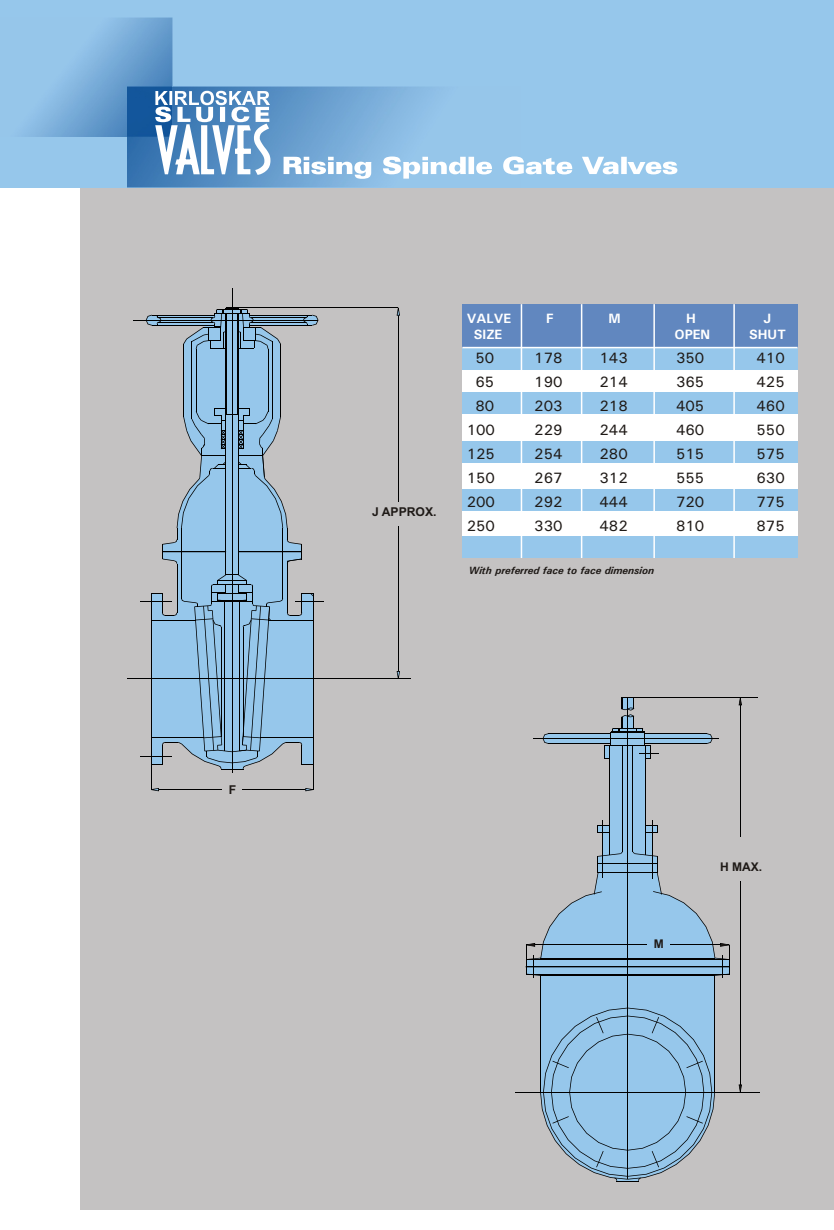
<style>
.page{position:relative;width:834px;height:1230px;background:#fff}
.page>*{position:absolute;margin:0;border:0;box-sizing:border-box;transform-origin:0 0}
.t1{font:15px "Univers";color:#1f1a17}
.t2{font:700 13.5px "Univers";color:#fff}
.t3{font:700 12.15px "Arial";color:#1f1a17}
.t4{font:700 12px "Arial";color:#1f1a17}
.t5{font:italic 700 10.5px "Univers";color:#1f1a17}
</style>
<div class="page">
<div style="left:80px;top:188px;width:753px;height:1021px;background:#c4c2c2"></div>
<div style="left:0;top:0;width:833px;height:188px;background:#96c7eb"></div>
<img style="left:25px;top:18px;width:148px;height:119px">
<img style="left:128px;top:86px;width:302px;height:102px">
<svg style="left:540px;top:734px;width:188px;height:369px"></svg>
<hr style="left:627px;top:697px;width:1px;height:482px;background:#000">
<hr style="left:645px;top:746px;width:1px;height:108px;background:#000">
<hr style="left:632px;top:746px;width:1px;height:106px;background:#000">
<hr style="left:621px;top:746px;width:1px;height:106px;background:#000">
<hr style="left:608px;top:746px;width:1px;height:108px;background:#000">
<svg style="left:596px;top:825px;width:13px;height:8px"></svg>
<svg style="left:738px;top:1084px;width:4px;height:7px"></svg>
<hr style="left:739px;top:918px;width:1px;height:166px;background:#000">
<hr style="left:739px;top:705px;width:1px;height:132px;background:#000">
<svg style="left:738px;top:698px;width:3px;height:7px"></svg>
<hr style="left:632px;top:697px;width:124px;height:1px;background:#000">
<hr style="left:739px;top:881px;width:1px;height:38px;background:#000">
<hr style="left:714px;top:1091px;width:45px;height:1px;background:#000">
<hr style="left:651px;top:820px;width:1px;height:59px;background:#000">
<hr style="left:602px;top:820px;width:1px;height:58px;background:#000">
<svg style="left:646px;top:825px;width:12px;height:8px"></svg>
<hr style="left:533px;top:738px;width:178px;height:1px;background:#000">
<hr style="left:548px;top:733px;width:62px;height:1px;background:#000">
<hr style="left:548px;top:743px;width:62px;height:1px;background:#000">
<svg style="left:540px;top:733px;width:28px;height:11px"></svg>
<svg style="left:601px;top:697px;width:57px;height:62px"></svg>
<svg style="left:686px;top:733px;width:32px;height:11px"></svg>
<hr style="left:644px;top:743px;width:62px;height:1px;background:#000">
<hr style="left:644px;top:733px;width:62px;height:1px;background:#000">
<hr style="left:539px;top:975px;width:1px;height:117px;background:#000">
<hr style="left:714px;top:975px;width:1px;height:117px;background:#000">
<svg style="left:515px;top:1007px;width:199px;height:174px"></svg>
<hr style="left:540px;top:1091px;width:174px;height:1px;background:#000">
<svg style="left:525px;top:851px;width:204px;height:127px"></svg>
<svg style="left:151px;top:314px;width:162px;height:260px"></svg>
<hr style="left:231px;top:288px;width:1px;height:479px;background:#000">
<hr style="left:140px;top:601px;width:31px;height:1px;background:#000">
<hr style="left:181px;top:528px;width:1px;height:70px;background:#000">
<hr style="left:176px;top:563px;width:1px;height:49px;background:#000">
<hr style="left:287px;top:561px;width:1px;height:51px;background:#000">
<hr style="left:282px;top:528px;width:1px;height:70px;background:#000">
<hr style="left:159px;top:322px;width:54px;height:1px;background:#000">
<hr style="left:158px;top:317px;width:55px;height:1px;background:#000">
<hr style="left:152px;top:325px;width:63px;height:1px;background:#000">
<hr style="left:152px;top:315px;width:63px;height:1px;background:#000">
<hr style="left:146px;top:319px;width:91px;height:1px;background:#000">
<hr style="left:397px;top:315px;width:1px;height:186px;background:#000">
<hr style="left:397px;top:526px;width:1px;height:145px;background:#000">
<hr style="left:280px;top:344px;width:1px;height:72px;background:#000">
<hr style="left:272px;top:348px;width:1px;height:54px;background:#000">
<hr style="left:267px;top:349px;width:1px;height:62px;background:#000">
<hr style="left:237px;top:313px;width:1px;height:102px;background:#000">
<hr style="left:238px;top:313px;width:1px;height:95px;background:#000">
<hr style="left:195px;top:349px;width:1px;height:62px;background:#000">
<hr style="left:191px;top:348px;width:1px;height:54px;background:#000">
<hr style="left:183px;top:344px;width:1px;height:72px;background:#000">
<hr style="left:226px;top:313px;width:1px;height:102px;background:#000">
<hr style="left:225px;top:313px;width:1px;height:95px;background:#000">
<hr style="left:140px;top:756px;width:31px;height:1px;background:#000">
<hr style="left:338px;top:678px;width:72px;height:1px;background:#000">
<svg style="left:396px;top:671px;width:4px;height:7px"></svg>
<hr style="left:225px;top:456px;width:1px;height:119px;background:#000">
<hr style="left:238px;top:456px;width:1px;height:119px;background:#000">
<svg style="left:396px;top:308px;width:3px;height:7px"></svg>
<hr style="left:237px;top:307px;width:161px;height:1px;background:#000">
<svg style="left:134px;top:315px;width:38px;height:11px"></svg>
<hr style="left:236px;top:319px;width:82px;height:1px;background:#000">
<hr style="left:249px;top:315px;width:63px;height:1px;background:#000">
<hr style="left:249px;top:325px;width:63px;height:1px;background:#000">
<hr style="left:251px;top:317px;width:54px;height:1px;background:#000">
<svg style="left:291px;top:315px;width:27px;height:11px"></svg>
<hr style="left:251px;top:322px;width:54px;height:1px;background:#000">
<svg style="left:183px;top:307px;width:98px;height:42px"></svg>
<hr style="left:128px;top:678px;width:210px;height:1px;background:#000">
<svg style="left:162px;top:379px;width:140px;height:185px"></svg>
<svg style="left:151px;top:574px;width:172px;height:217px"></svg>
<hr style="left:312px;top:593px;width:1px;height:171px;background:#000">
<hr style="left:260px;top:737px;width:53px;height:1px;background:#000">
<div style="left:462px;top:304px;width:335px;height:246px;background:#fff"></div>
<div style="left:462px;top:536px;width:335px;height:22px;background:#96c7eb"></div>
<svg style="left:283px;top:156px;width:394px;height:23px"></svg>
<div style="left:462px;top:304px;width:335px;height:45px;background:#6187bf"></div>
<svg style="left:155px;top:91px;width:115px;height:84px;background:#97b8d7"></svg>
<div style="left:462px;top:489px;width:335px;height:22px;background:#96c7eb"></div>
<div style="left:462px;top:441px;width:335px;height:22px;background:#96c7eb"></div>
<div style="left:462px;top:392px;width:335px;height:22px;background:#96c7eb"></div>
<div style="left:462px;top:348px;width:335px;height:22px;background:#96c7eb"></div>
<hr style="left:520px;top:304px;width:2px;height:254px;background:#fff">
<hr style="left:580px;top:304px;width:2px;height:254px;background:#fff">
<hr style="left:653px;top:304px;width:1px;height:254px;background:#fff">
<hr style="left:732px;top:304px;width:2px;height:254px;background:#fff">
<hr style="left:462px;top:347px;width:335px;height:1px;background:#fff">
<p class="t3" style="left:229px;top:784px;width:9px">F</p>
<p class="t3" style="left:372px;top:507px;width:66px">J APPROX.</p>
<p class="t2" style="left:466px;top:313px;width:46px">VALVE</p>
<p class="t2" style="left:546px;top:313px;width:9px">F</p>
<p class="t2" style="left:608px;top:313px;width:14px">M</p>
<p class="t2" style="left:685px;top:313px;width:11px">H</p>
<p class="t2" style="left:763px;top:313px;width:9px">J</p>
<p class="t2" style="left:473px;top:330px;width:30px">SIZE</p>
<p class="t2" style="left:674px;top:330px;width:37px">OPEN</p>
<p class="t2" style="left:748px;top:330px;width:38px">SHUT</p>
<p class="t1" style="left:475px;top:352px;width:20px">50</p>
<p class="t1" style="left:534px;top:352px;width:30px">178</p>
<p class="t1" style="left:599px;top:352px;width:30px">143</p>
<p class="t1" style="left:675px;top:352px;width:30px">350</p>
<p class="t1" style="left:756px;top:352px;width:30px">410</p>
<p class="t1" style="left:475px;top:376px;width:20px">65</p>
<p class="t1" style="left:534px;top:376px;width:30px">190</p>
<p class="t1" style="left:599px;top:376px;width:30px">214</p>
<p class="t1" style="left:675px;top:376px;width:30px">365</p>
<p class="t1" style="left:756px;top:376px;width:30px">425</p>
<p class="t1" style="left:475px;top:400px;width:20px">80</p>
<p class="t1" style="left:534px;top:400px;width:30px">203</p>
<p class="t1" style="left:599px;top:400px;width:30px">218</p>
<p class="t1" style="left:675px;top:400px;width:30px">405</p>
<p class="t1" style="left:756px;top:400px;width:30px">460</p>
<p class="t1" style="left:466px;top:424px;width:30px">100</p>
<p class="t1" style="left:534px;top:424px;width:30px">229</p>
<p class="t1" style="left:599px;top:424px;width:30px">244</p>
<p class="t1" style="left:675px;top:424px;width:30px">460</p>
<p class="t1" style="left:756px;top:424px;width:30px">550</p>
<p class="t1" style="left:466px;top:448px;width:30px">125</p>
<p class="t1" style="left:534px;top:448px;width:30px">254</p>
<p class="t1" style="left:599px;top:448px;width:30px">280</p>
<p class="t1" style="left:675px;top:448px;width:30px">515</p>
<p class="t1" style="left:756px;top:448px;width:30px">575</p>
<p class="t1" style="left:466px;top:472px;width:30px">150</p>
<p class="t1" style="left:534px;top:472px;width:30px">267</p>
<p class="t1" style="left:599px;top:472px;width:30px">312</p>
<p class="t1" style="left:675px;top:472px;width:30px">555</p>
<p class="t1" style="left:756px;top:472px;width:30px">630</p>
<p class="t1" style="left:466px;top:496px;width:30px">200</p>
<p class="t1" style="left:534px;top:496px;width:30px">292</p>
<p class="t1" style="left:599px;top:496px;width:30px">444</p>
<p class="t1" style="left:675px;top:496px;width:30px">720</p>
<p class="t1" style="left:756px;top:496px;width:30px">775</p>
<p class="t1" style="left:466px;top:520px;width:30px">250</p>
<p class="t1" style="left:534px;top:520px;width:30px">330</p>
<p class="t1" style="left:599px;top:520px;width:30px">482</p>
<p class="t1" style="left:675px;top:520px;width:30px">810</p>
<p class="t1" style="left:756px;top:520px;width:30px">875</p>
<p class="t5" style="left:468px;top:567px;width:187px">With preferred face to face dimension</p>
<p class="t4" style="left:653px;top:939px;width:11px">M</p>
<p class="t4" style="left:719px;top:862px;width:43px">H MAX.</p>
</div>
